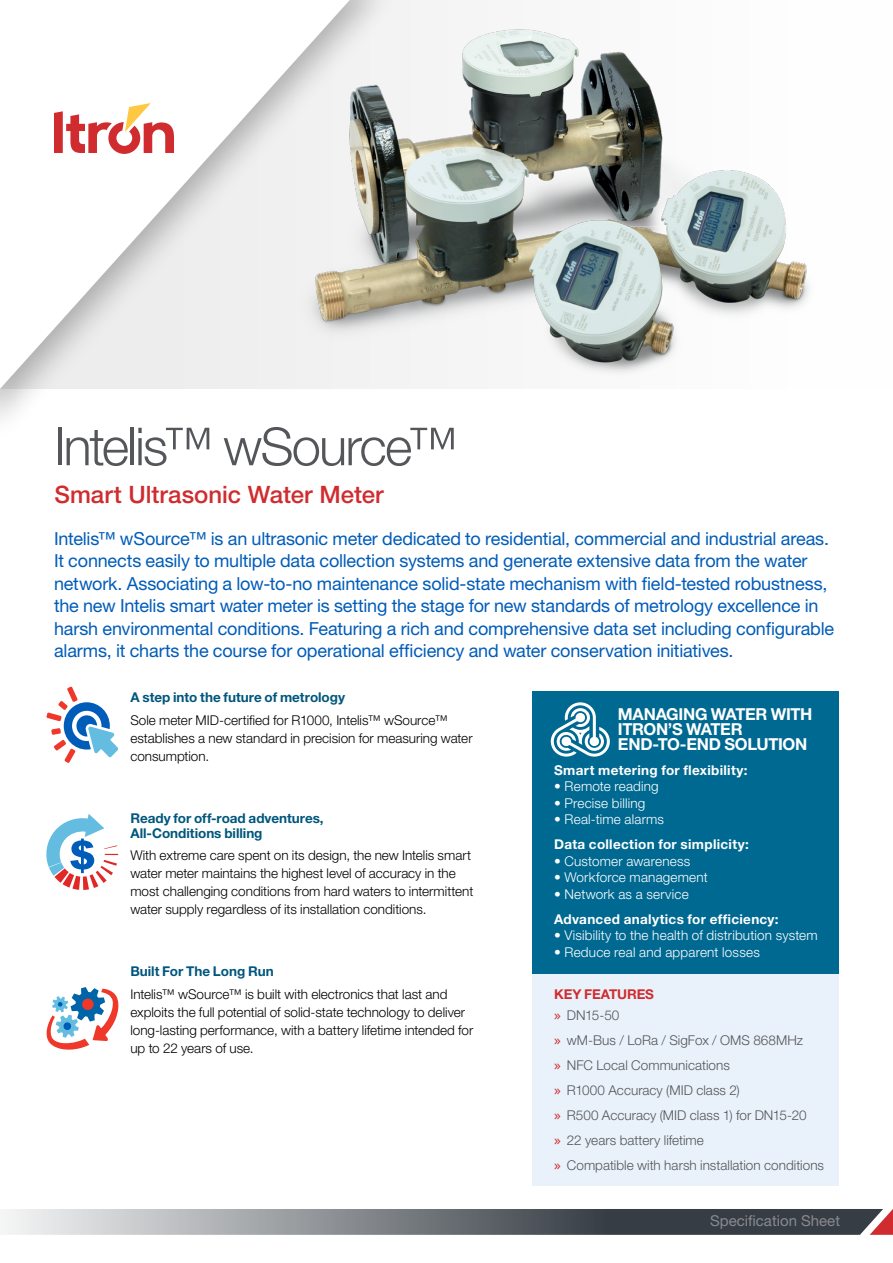
<style>
.page{position:relative;width:893px;height:1263px;background:#fff}
.page>*{position:absolute;margin:0;border:0;box-sizing:border-box;transform-origin:0 0}
.t1{font:300 52.5px "Helvetica Neue LT Std";letter-spacing:-.035em;color:#54565a}
.t2{font:500 24px "Helvetica Neue LT Std";color:#d02c2f}
.t3{font:18px/22.5px "Helvetica Neue LT Std";letter-spacing:-.01em;color:#005cb9}
.t4{font:700 16.5px/15px "Helvetica Neue LT Std";letter-spacing:-.02em;color:#fff}
.t5{font:15px "Helvetica Neue LT Std";color:#898a8d}
.t6{font:300 13.5px/18px "Helvetica Neue LT Std";color:#000}
.t7{font:300 13.5px/25px "Helvetica Neue LT Std";color:#54565a}
.t8{font:300 13.5px "Helvetica Neue LT Std";letter-spacing:.015em;color:#fff}
.t9{font:700 13.5px/15px "Helvetica Neue LT Std";letter-spacing:-.005em;color:#00567d}
.t10{font:700 13.5px "Helvetica Neue LT Std";letter-spacing:.025em;color:#fff}
.t11{font:700 13.5px/21.1px "Helvetica Neue LT Std";letter-spacing:-.01em;color:#d02c2f}
.s1{font-family:"Lucida Grande";font-weight:400}
.s2{font-weight:300;color:#54565a}
.s3{font-family:"Lucida Grande";font-weight:400;color:#d02c2f}
</style>
<div class="page">
<svg style="left:3px;top:1185px;width:890px;height:50px"></svg>
<svg style="left:0;top:0;width:369px;height:412px"></svg>
<svg style="left:54px;top:103px;width:120px;height:51px"></svg>
<div style="left:533px;top:974px;width:306px;height:211px;background:#e9f2fa"></div>
<div style="left:533px;top:691px;width:306px;height:283px;background:#006991"></div>
<svg style="left:550px;top:702px;width:60px;height:55px"></svg>
<svg style="left:46px;top:814px;width:72px;height:76px"></svg>
<svg style="left:46px;top:987px;width:73px;height:63px"></svg>
<svg style="left:46px;top:686px;width:72px;height:77px"></svg>
<img style="left:252px;top:7px;width:557px;height:382px">
<h1 class="t1" style="left:54px;top:414px;width:406px">Intelis™ wSource™</h1>
<h2 class="t2" style="left:54px;top:480px;width:331px">Smart Ultrasonic Water Meter</h2>
<p class="t3" style="left:54px;top:527px;width:782px">Intelis™ wSource™ is an ultrasonic meter dedicated to residential, commercial and industrial areas.<br>It connects easily to multiple data collection systems and generate extensive data from the water network. Associating a low-to-no maintenance solid-state mechanism with field-tested robustness, the new Intelis smart water meter is setting the stage for new standards of metrology excellence in harsh environmental conditions. Featuring a rich and comprehensive data set including configurable alarms, it charts the course for operational efficiency and water conservation initiatives.</p>
<p class="t9" style="left:130px;top:690px;width:216px">A step into the future of metrology</p>
<p class="t6" style="left:130px;top:711px;width:344px">Sole meter MID-certified for R1000, Intelis™ wSource™ establishes a new standard in precision for measuring water consumption.</p>
<p class="t4" style="left:618px;top:706px;width:196px">MANAGING WATER WITH<br>ITRON’S WATER<br>END-TO-END SOLUTION</p>
<p class="t10" style="left:554px;top:762px;width:195px">Smart metering for flexibility:</p>
<p class="t8" style="left:554px;top:778px;width:106px">• Remote reading</p>
<p class="t8" style="left:554px;top:795px;width:93px">• Precise billing</p>
<p class="t8" style="left:554px;top:811px;width:111px">• Real-time alarms</p>
<p class="t10" style="left:554px;top:836px;width:196px">Data collection for simplicity:</p>
<p class="t8" style="left:554px;top:853px;width:138px">• Customer awareness</p>
<p class="t8" style="left:554px;top:869px;width:155px">• Workforce management</p>
<p class="t8" style="left:554px;top:886px;width:136px">• Network as a service</p>
<p class="t10" style="left:554px;top:911px;width:226px">Advanced analytics for efficiency:</p>
<p class="t8" style="left:554px;top:927px;width:265px">• Visibility to the health of distribution system</p>
<p class="t8" style="left:554px;top:944px;width:207px">• Reduce real and apparent losses</p>
<p class="t9" style="left:130px;top:810px;width:195px">Ready for off-road adventures,<br>All-Conditions billing</p>
<p class="t6" style="left:130px;top:846px;width:344px">With extreme care spent on its design, the new Intelis smart water meter maintains the highest level of accuracy in the most challenging conditions from hard waters to intermittent water supply regardless of its installation conditions.</p>
<p class="t9" style="left:130px;top:963px;width:145px">Built For The Long Run</p>
<p class="t6" style="left:130px;top:984px;width:344px">Intelis™ wSource™ is built with electronics that last and exploits the full potential of solid-state technology to deliver long-lasting performance, with a battery lifetime intended for up to 22 years of use.</p>
<p class="t11" style="left:554px;top:983px;width:101px">KEY FEATURES <span class="s1">»</span> <span class="s2">DN15-50</span></p>
<p class="t7" style="left:554px;top:1027px;width:271px"><span class="s3">»</span> wM-Bus / LoRa / SigFox / OMS 868MHz<br><span class="s3">»</span> NFC Local Communications<br><span class="s3">»</span> R1000 Accuracy (MID class 2)<br><span class="s3">»</span> R500 Accuracy (MID class 1) for DN15-20<br><span class="s3">»</span> 22 years battery lifetime<br><span class="s3">»</span> Compatible with harsh installation conditions</p>
<p class="t5" style="left:710px;top:1212px;width:132px">Specification Sheet</p>
</div>
